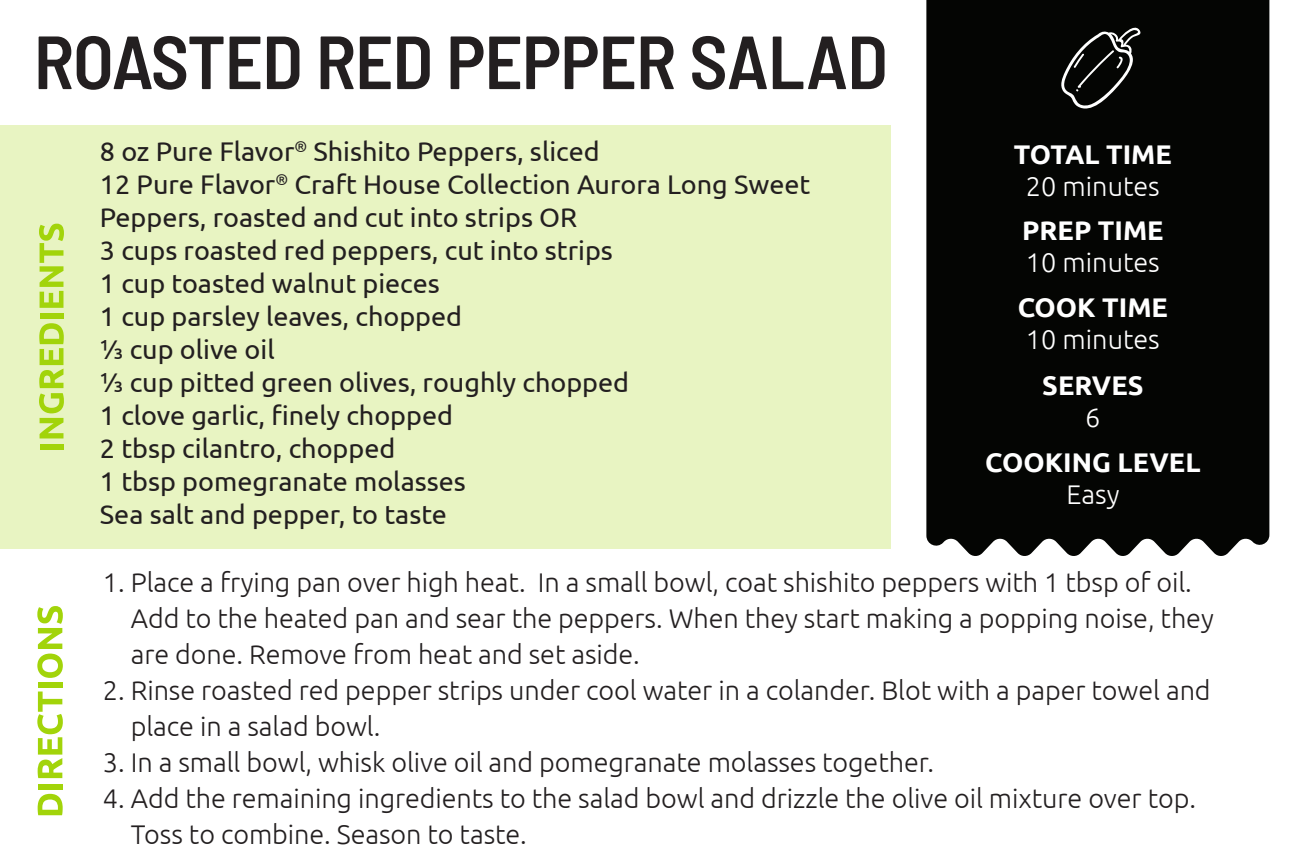
<style>
.page{position:relative;width:1296px;height:864px;background:#fff}
.page>*{position:absolute;margin:0;border:0;box-sizing:border-box;transform-origin:0 0}
.t1{font:600 semi-condensed 75px "Barlow";letter-spacing:-.015em;color:#231f20}
.t2{font:300 27px/36px "Ubuntu";letter-spacing:-.005em;color:#231f20}
.t3{font:27px/33px "Ubuntu";color:#231f20}
.t4{font:700 27px "Ubuntu";color:#fff}
.t5{font:300 27px "Ubuntu";color:#fff}
</style>
<div class="page">
<div style="left:926px;top:0;width:343px;height:556px;background:#040503"></div>
<svg style="left:1059px;top:23px;width:82px;height:92px"></svg>
<div style="left:0;top:125px;width:891px;height:423px;background:#e8f4c2"></div>
<svg style="left:38px;top:794px;width:25px;height:21px"></svg>
<div style="left:38px;top:784px;width:24px;height:5px;background:#a2d40a"></div>
<svg style="left:37px;top:692px;width:26px;height:86px"></svg>
<div style="left:38px;top:682px;width:24px;height:6px;background:#a2d40a"></div>
<svg style="left:37px;top:606px;width:26px;height:72px"></svg>
<div style="left:40px;top:444px;width:23px;height:5px;background:#a2d40a"></div>
<svg style="left:39px;top:323px;width:25px;height:115px"></svg>
<div style="left:40px;top:313px;width:23px;height:6px;background:#a2d40a"></div>
<svg style="left:39px;top:224px;width:25px;height:84px"></svg>
<h1 class="t1" style="left:34px;top:16px;width:856px">ROASTED RED PEPPER SALAD</h1>
<p class="t3" style="left:100px;top:134px;width:712px">8 oz Pure Flavor<sup>®</sup> Shishito Peppers, sliced<br>12 Pure Flavor<sup>®</sup> Craft House Collection Aurora Long Sweet Peppers, roasted and cut into strips OR<br>3 cups roasted red peppers, cut into strips<br>1 cup toasted walnut pieces<br>1 cup parsley leaves, chopped<br>⅓ cup olive oil<br>⅓ cup pitted green olives, roughly chopped<br>1 clove garlic, finely chopped<br>2 tbsp cilantro, chopped<br>1 tbsp pomegranate molasses<br>Sea salt and pepper, to taste</p>
<p class="t4" style="left:1014px;top:138px;width:159px">TOTAL TIME</p>
<p class="t5" style="left:1026px;top:170px;width:135px">20 minutes</p>
<p class="t4" style="left:1022px;top:214px;width:143px">PREP TIME</p>
<p class="t5" style="left:1026px;top:246px;width:135px">10 minutes</p>
<p class="t4" style="left:1018px;top:291px;width:152px">COOK TIME</p>
<p class="t5" style="left:1026px;top:324px;width:135px">10 minutes</p>
<p class="t4" style="left:1042px;top:369px;width:103px">SERVES</p>
<p class="t5" style="left:1085px;top:401px;width:17px">6</p>
<p class="t4" style="left:985px;top:446px;width:217px">COOKING LEVEL</p>
<p class="t5" style="left:1066px;top:478px;width:55px">Easy</p>
<p class="t2" style="left:103px;top:564px;width:1091px">1. Place a frying pan over high heat. In a small bowl, coat shishito peppers with 1 tbsp of oil.</p>
<p class="t2" style="left:131px;top:600px;width:1085px">Add to the heated pan and sear the peppers. When they start making a popping noise, they are done. Remove from heat and set aside.</p>
<p class="t2" style="left:103px;top:672px;width:1109px">2. Rinse roasted red pepper strips under cool water in a colander. Blot with a paper towel and</p>
<p class="t2" style="left:131px;top:708px;width:251px">place in a salad bowl.</p>
<p class="t2" style="left:103px;top:744px;width:833px">3. In a small bowl, whisk olive oil and pomegranate molasses together.</p>
<p class="t2" style="left:103px;top:780px;width:1095px">4. Add the remaining ingredients to the salad bowl and drizzle the olive oil mixture over top.</p>
<p class="t2" style="left:131px;top:816px;width:398px">Toss to combine. Season to taste.</p>
</div>
